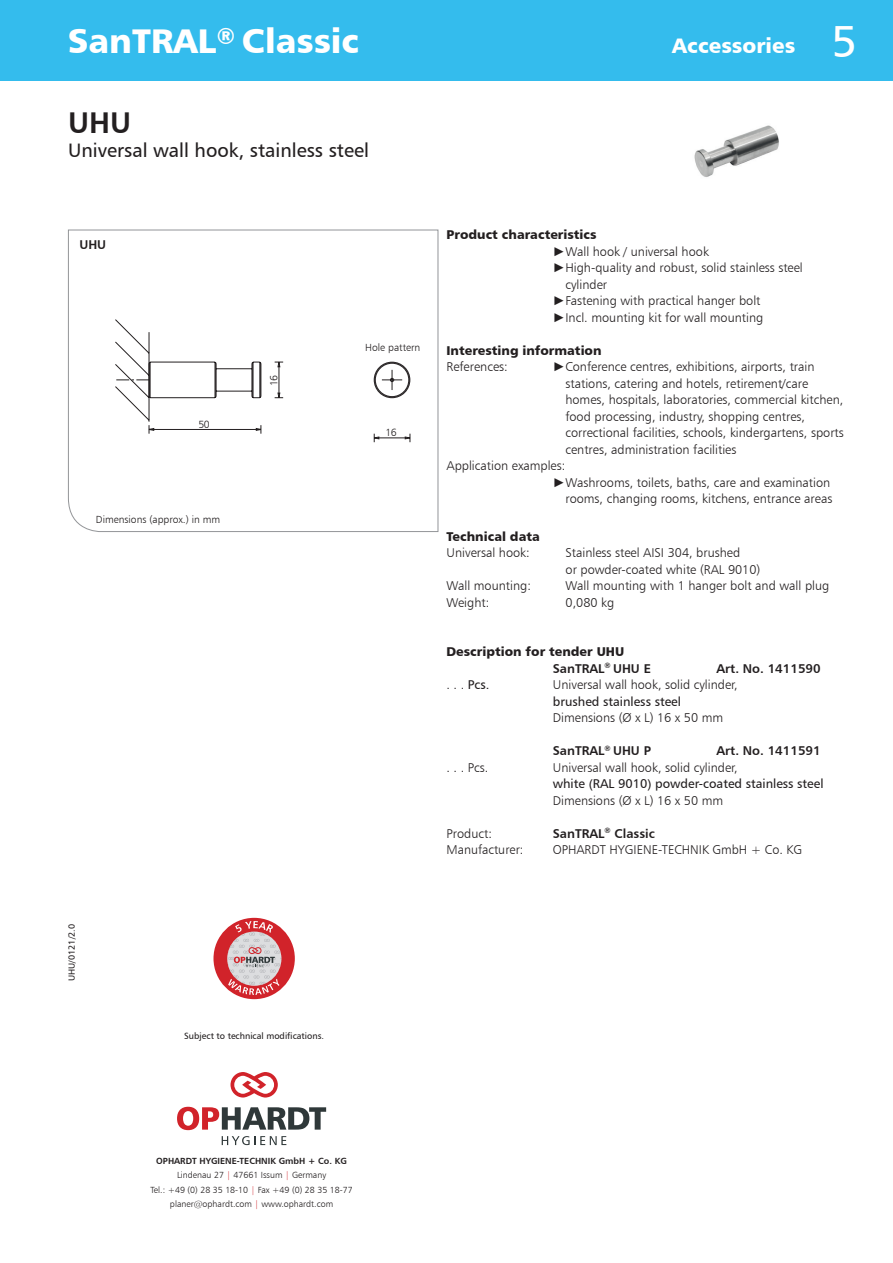
<style>
.page{position:relative;width:893px;height:1263px;background:#fff}
.page>*{position:absolute;margin:0;border:0;box-sizing:border-box;transform-origin:0 0}
.t1{font:45px "Humanist 777 BT Roman B";color:#fff}
.t2{font:34.35px "Humanist 777 BT Black B";color:#fff}
.t3{font:30px "Humanist 777 BT Bold B";color:#231f20}
.t4{font:21px "Humanist 777 BT Black B";color:#fff}
.t5{font:19.5px "Humanist 777 BT Roman B";color:#231f20}
.t6{font:12.75px/16.5px "Humanist 777 BT Light B";color:#231f20}
.t7{font:12.75px "Humanist 777 BT Black B";color:#231f20}
.t8{font:12.75px/16.5px "Humanist 777 BT Roman B";color:#231f20}
.t9{font:12.75px "Humanist 777 BT Bold B";color:#231f20}
.t10{font:10.5px "Humanist 777 BT Light B";color:#231f20}
.t11{font:10.35px "Humanist 777 BT Light B";color:#231f20}
.t12{font:9px "Humanist 777 BT Roman B";color:#231f20}
.t13{font:8.85px/14.2px "Humanist 777 BT Light B";color:#231f20;text-align:center}
.t14{font:8.85px "Humanist 777 BT Bold B";color:#231f20}
.s1{font-family:"Arial"}
.s2{font-family:"Humanist 777 BT Light B"}
.s3{font-family:"Humanist 777 BT Roman B"}
.s4{color:#d1232a}
</style>
<div class="page">
<div style="left:0;top:0;width:893px;height:81px;background:#34bced"></div>
<svg style="left:230px;top:1072px;width:48px;height:25px"></svg>
<svg style="left:177px;top:1107px;width:149px;height:23px"></svg>
<svg style="left:222px;top:1136px;width:64px;height:9px"></svg>
<div style="left:213px;top:918px;width:82px;height:81px;background:#d1232a;border-radius:50%"></div>
<svg style="left:227px;top:921px;width:55px;height:74px"></svg>
<img style="left:694px;top:125px;width:85px;height:52px">
<svg style="left:68px;top:229px;width:371px;height:303px"></svg>
<svg style="left:114px;top:319px;width:297px;height:124px"></svg>
<div style="left:96px;top:515px;width:182px;height:13px;background:#fff"></div>
<div style="left:353px;top:344px;width:79px;height:12px;background:#fff"></div>
<p class="t2" style="left:68px;top:19px;width:293px">SanTRAL<sup>®</sup> Classic</p>
<p class="t4" style="left:672px;top:33px;width:124px">Accessories</p>
<p class="t1" style="left:831px;top:14px;width:27px">5</p>
<p class="t3" style="left:68px;top:104px;width:65px">UHU</p>
<p class="t5" style="left:68px;top:138px;width:302px">Universal wall hook, stainless steel</p>
<p class="t9" style="left:79px;top:236px;width:28px">UHU</p>
<p class="t10" style="left:198px;top:418px;width:13px">50</p>
<p class="t11" style="left:96px;top:513px;width:126px">Dimensions (approx.) in mm</p>
<p class="t10" style="left:96px;top:514px;width:81px">Maße (ca.) in mm</p>
<p class="t10" style="left:268px;top:386px;width:13px;rotate:-90deg">16</p>
<p class="t12" style="left:66px;top:981px;width:59px;rotate:-90deg">UHU/0121/2.0</p>
<p class="t12" style="left:184px;top:1030px;width:141px">Subject to technical modifications.</p>
<p class="t11" style="left:365px;top:341px;width:57px">Hole pattern</p>
<p class="t10" style="left:374px;top:342px;width:39px">Bohrbild</p>
<p class="t10" style="left:386px;top:426px;width:13px">16</p>
<p class="t7" style="left:446px;top:227px;width:152px">Product characteristics</p>
<p class="t6" style="left:553px;top:243px;width:158px"><span class="s1">►</span>Wall hook / universal hook</p>
<p class="t6" style="left:565px;top:259px;width:239px;text-indent:-13px"><span class="s1">►</span>High-quality and robust, solid stainless steel cylinder</p>
<p class="t6" style="left:553px;top:292px;width:209px"><span class="s1">►</span>Fastening with practical hanger bolt</p>
<p class="t6" style="left:553px;top:309px;width:212px"><span class="s1">►</span>Incl. mounting kit for wall mounting</p>
<p class="t7" style="left:446px;top:342px;width:157px">Interesting information</p>
<p class="t6" style="left:446px;top:358px;width:63px">References:</p>
<p class="t6" style="left:565px;top:358px;width:280px;text-indent:-13px"><span class="s1">►</span>Conference centres, exhibitions, airports, train stations, catering and hotels, retirement/care homes, hospitals, laboratories, commercial kitchen, food processing, industry, shopping centres, correctional facilities, schools, kindergartens, sports centres, administration facilities</p>
<p class="t6" style="left:446px;top:457px;width:120px">Application examples:</p>
<p class="t6" style="left:553px;top:474px;width:281px;text-align:right"><span class="s1">►</span>Washrooms, toilets, baths, care and examination rooms, changing rooms, kitchens, entrance areas</p>
<p class="t7" style="left:446px;top:528px;width:95px">Technical data</p>
<p class="t6" style="left:446px;top:544px;width:85px">Universal hook:</p>
<p class="t6" style="left:566px;top:544px;width:196px">Stainless steel AISI 304, brushed<br>or powder-coated white (RAL 9010)</p>
<p class="t6" style="left:446px;top:577px;width:86px">Wall mounting:</p>
<p class="t6" style="left:566px;top:577px;width:265px">Wall mounting with 1 hanger bolt and wall plug</p>
<p class="t6" style="left:446px;top:594px;width:44px">Weight:</p>
<p class="t6" style="left:566px;top:594px;width:50px">0,080 kg</p>
<p class="t7" style="left:446px;top:643px;width:179px">Description for tender UHU</p>
<p class="t9" style="left:553px;top:660px;width:100px">SanTRAL<sup>®</sup> UHU E</p>
<p class="t9" style="left:716px;top:660px;width:106px">Art. No. 1411590</p>
<p class="t8" style="left:446px;top:676px;width:45px"><span class="s2">. . .</span> Pcs.</p>
<p class="t6" style="left:553px;top:676px;width:187px">Universal wall hook, solid cylinder,</p>
<p class="t6" style="left:553px;top:693px;width:172px"><span class="s3">brushed stainless steel<br></span>Dimensions (Ø x L) 16 x 50 mm</p>
<p class="t9" style="left:553px;top:743px;width:100px">SanTRAL<sup>®</sup> UHU P</p>
<p class="t9" style="left:716px;top:743px;width:106px">Art. No. 1411591</p>
<p class="t6" style="left:446px;top:759px;width:43px">. . . Pcs.</p>
<p class="t8" style="left:553px;top:759px;width:272px"><span class="s2">Universal wall hook, solid cylinder,<br></span>white (RAL 9010) powder-coated stainless steel</p>
<p class="t6" style="left:553px;top:792px;width:172px">Dimensions (Ø x L) 16 x 50 mm</p>
<p class="t6" style="left:446px;top:825px;width:47px">Product:</p>
<p class="t9" style="left:553px;top:825px;width:104px">SanTRAL<sup>®</sup> Classic</p>
<p class="t6" style="left:446px;top:841px;width:78px">Manufacturer:</p>
<p class="t6" style="left:553px;top:841px;width:251px">OPHARDT HYGIENE-TECHNIK GmbH + Co. KG</p>
<p class="t14" style="left:156px;top:1155px;width:192px">OPHARDT HYGIENE-TECHNIK GmbH + Co. KG</p>
<p class="t13" style="left:150px;top:1168px;width:204px">Lindenau 27 <span class="s4">|</span> 47661 Issum <span class="s4">|</span> Germany<br>Tel.: +49 (0) 28 35 18-10 <span class="s4">|</span> Fax +49 (0) 28 35 18-77 planer@ophardt.com <span class="s4">|</span> www.ophardt.com</p>
</div>
